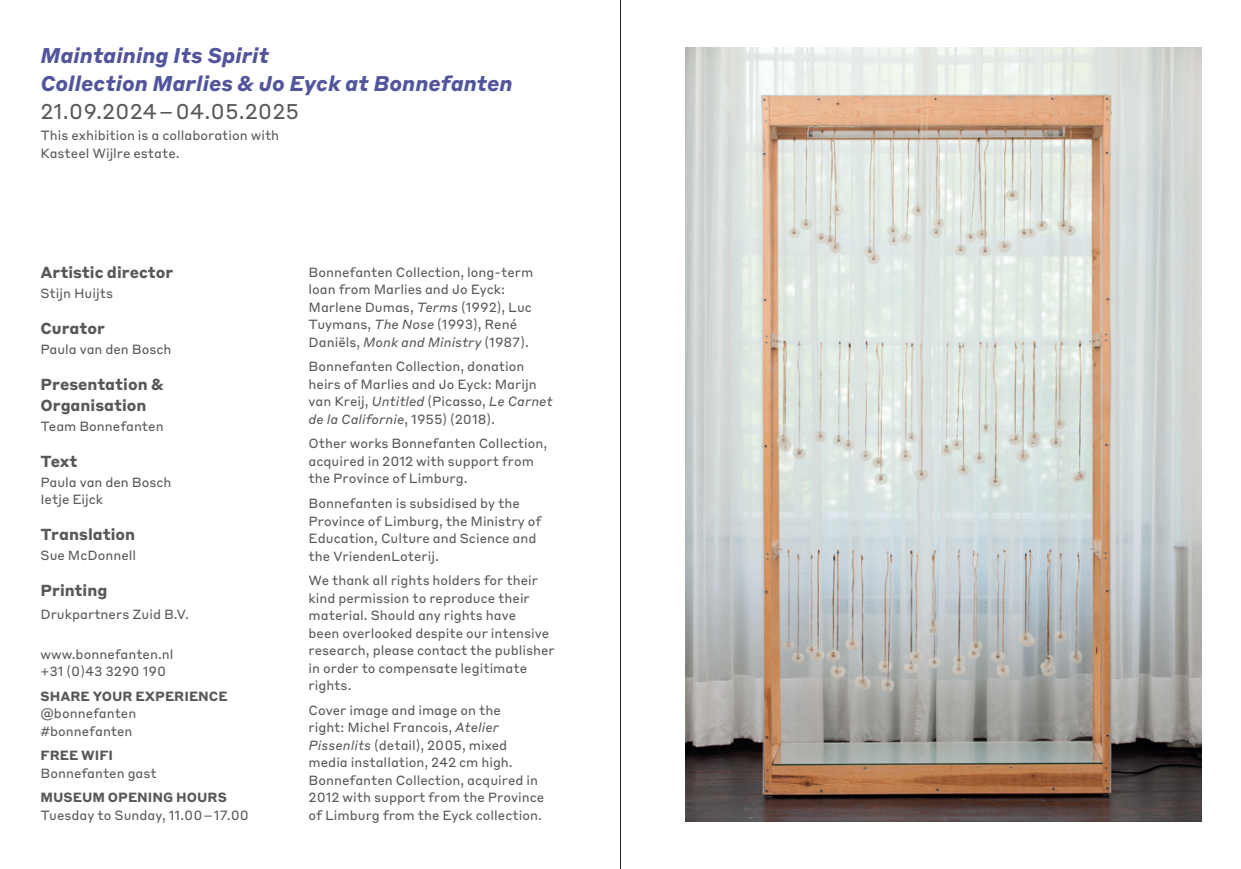
<style>
.page{position:relative;width:1241px;height:869px;background:#fff}
.page>*{position:absolute;margin:0;border:0;box-sizing:border-box;transform-origin:0 0}
.BF_BL_Body_Title{font:italic 700 21px/28px "Styrene B";color:#52559b}
.BF_BL_Colophon_Title{font:700 15.75px/21px "Styrene B";color:#57585a}
.BF_BL_Colophon_Body{font:13.12px/17.5px "Styrene B";color:#57585a}
.s1{font-weight:400;font-style:normal;color:#57585a}
.s2{font-weight:700}
.s3{font-style:italic}
</style>
<div class="page">
<img style="left:685px;top:47px;width:515px;height:774px">
<hr style="left:620px;top:0;width:1px;height:868px;background:#231f20">
<p class="BF_BL_Body_Title" style="left:40px;top:40px;width:474px">Maintaining Its Spirit<br>Collection Marlies &amp; Jo Eyck at Bonnefanten<br><span class="s1">21.09.2024 – 04.05.2025</span></p>
<p class="BF_BL_Colophon_Body" style="left:40px;top:126px;width:240px">This exhibition is a collaboration with<br>Kasteel Wijlre estate.</p>
<p class="BF_BL_Colophon_Title" style="left:40px;top:260px;width:134px">Artistic director</p>
<p class="BF_BL_Colophon_Body" style="left:40px;top:283px;width:74px">Stijn Huijts</p>
<p class="BF_BL_Colophon_Title" style="left:40px;top:316px;width:66px">Curator</p>
<p class="BF_BL_Colophon_Body" style="left:40px;top:339px;width:133px">Paula van den Bosch</p>
<p class="BF_BL_Colophon_Title" style="left:40px;top:372px;width:125px">Presentation &amp;<br>Organisation</p>
<p class="BF_BL_Colophon_Body" style="left:40px;top:416px;width:125px">Team Bonnefanten</p>
<p class="BF_BL_Colophon_Title" style="left:40px;top:449px;width:39px">Text</p>
<p class="BF_BL_Colophon_Body" style="left:40px;top:472px;width:133px">Paula van den Bosch<br>Ietje Eijck</p>
<p class="BF_BL_Colophon_Title" style="left:40px;top:522px;width:96px">Translation</p>
<p class="BF_BL_Colophon_Body" style="left:40px;top:545px;width:97px">Sue McDonnell</p>
<p class="BF_BL_Colophon_Title" style="left:40px;top:578px;width:68px">Printing</p>
<p class="BF_BL_Colophon_Body" style="left:40px;top:604px;width:150px">Drukpartners Zuid B.V.</p>
<p class="BF_BL_Colophon_Body" style="left:40px;top:644px;width:135px">www.bonnefanten.nl +31 (0)43 3290 190</p>
<p class="BF_BL_Colophon_Body" style="left:40px;top:686px;width:189px"><span class="s2">SHARE YOUR EXPERIENCE </span>@bonnefanten #bonnefanten</p>
<p class="BF_BL_Colophon_Body" style="left:40px;top:745px;width:118px"><span class="s2">FREE WIFI<br></span>Bonnefanten gast</p>
<p class="BF_BL_Colophon_Body" style="left:40px;top:787px;width:210px"><span class="s2">MUSEUM OPENING HOURS<br></span>Tuesday to Sunday, 11.00 – 17.00</p>
<p class="BF_BL_Colophon_Body" style="left:308px;top:262px;width:226px">Bonnefanten Collection, long-term loan from Marlies and Jo Eyck:<br>Marlene Dumas, <span class="s3">Terms</span> (1992), Luc Tuymans, <span class="s3">The Nose</span> (1993), René Daniëls, <span class="s3">Monk and Ministry</span> (1987).</p>
<p class="BF_BL_Colophon_Body" style="left:308px;top:357px;width:245px">Bonnefanten Collection, donation heirs of Marlies and Jo Eyck: Marijn van Kreij, <span class="s3">Untitled</span> (Picasso, <span class="s3">Le Carnet de la Californie</span>, 1955) (2018).</p>
<p class="BF_BL_Colophon_Body" style="left:308px;top:434px;width:240px">Other works Bonnefanten Collection, acquired in 2012 with support from the Province of Limburg.</p>
<p class="BF_BL_Colophon_Body" style="left:308px;top:493px;width:234px">Bonnefanten is subsidised by the<br>Province of Limburg, the Ministry of<br>Education, Culture and Science and the VriendenLoterij.</p>
<p class="BF_BL_Colophon_Body" style="left:308px;top:570px;width:248px">We thank all rights holders for their kind permission to reproduce their material. Should any rights have<br>been overlooked despite our intensive research, please contact the publisher in order to compensate legitimate rights.</p>
<p class="BF_BL_Colophon_Body" style="left:308px;top:700px;width:237px">Cover image and image on the<br>right: Michel Francois, <span class="s3">Atelier Pissenlits</span> (detail), 2005, mixed media installation, 242 cm high.<br>Bonnefanten Collection, acquired in 2012 with support from the Province of Limburg from the Eyck collection.</p>
</div>
